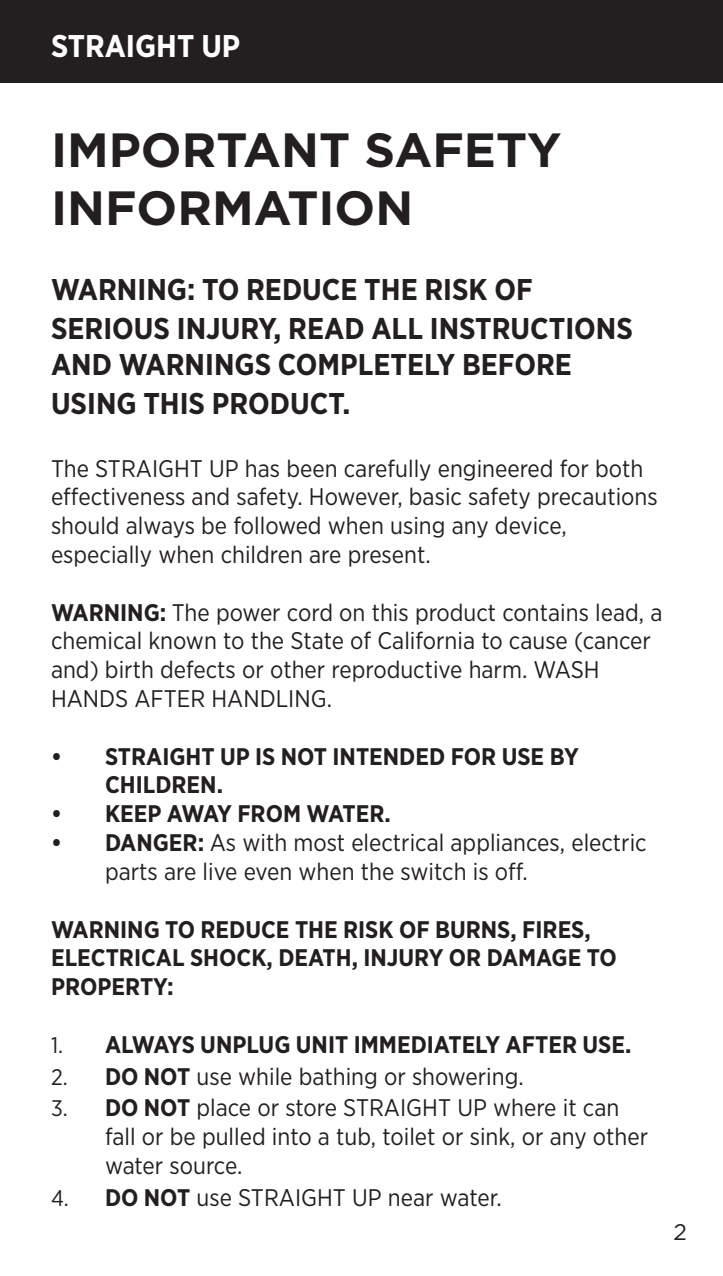
<style>
.page{position:relative;width:723px;height:1276px;background:#fff}
.page>*{position:absolute;margin:0;border:0;box-sizing:border-box;transform-origin:0 0}
.t1{font:700 48px/57.6px "Gotham";color:#231f20}
.t2{font:700 31.5px "Gotham Narrow";color:#fff}
.t3{font:700 30px/39px "Gotham Narrow";color:#231f20}
.t4{font:24px/28.8px "Gotham Narrow";color:#231f20}
.t5{font:700 24px/28.8px "Gotham Narrow";color:#231f20}
.t6{font:22.5px "Gotham";color:#231f20}
.s1{font-weight:700}
.s2{font-weight:400;font-size:22.5px}
.s3{font-size:22.5px}
</style>
<div class="page">
<div style="left:0;top:0;width:723px;height:83px;background:#231f20"></div>
<h2 class="t2" style="left:51px;top:25px;width:191px">STRAIGHT UP</h2>
<h1 class="t1" style="left:51px;top:121px;width:512px">IMPORTANT SAFETY<br>INFORMATION</h1>
<p class="t3" style="left:51px;top:270px;width:583px">WARNING: TO REDUCE THE RISK OF<br>SERIOUS INJURY, READ ALL INSTRUCTIONS</p>
<p class="t3" style="left:51px;top:345px;width:522px">AND WARNINGS COMPLETELY BEFORE<br>USING THIS PRODUCT.</p>
<p class="t4" style="left:51px;top:453px;width:608px">The STRAIGHT UP has been carefully engineered for both effectiveness and safety. However, basic safety precautions should always be followed when using any device, especially when children are present.</p>
<p class="t4" style="left:51px;top:597px;width:613px"><span class="s1">WARNING:</span> The power cord on this product contains lead, a chemical known to the State of California to cause (cancer and) birth defects or other reproductive harm. WASH HANDS AFTER HANDLING.</p>
<p class="t5" style="left:105px;top:741px;width:475px;text-indent:-54px">• STRAIGHT UP IS NOT INTENDED FOR USE BY<br>CHILDREN.</p>
<p class="t5" style="left:51px;top:799px;width:341px">• KEEP AWAY FROM WATER.</p>
<p class="t4" style="left:105px;top:827px;width:543px;text-indent:-54px"><span class="s1">• DANGER:</span> As with most electrical appliances, electric parts are live even when the switch is off.</p>
<p class="t5" style="left:51px;top:914px;width:567px">WARNING TO REDUCE THE RISK OF BURNS, FIRES,<br>ELECTRICAL SHOCK, DEATH, INJURY OR DAMAGE TO<br>PROPERTY:</p>
<p class="t5" style="left:51px;top:1029px;width:582px"><span class="s2">1.</span> ALWAYS UNPLUG UNIT IMMEDIATELY AFTER USE.</p>
<p class="t4" style="left:51px;top:1061px;width:474px"><span class="s3">2.</span> <span class="s1">DO NOT</span> use while bathing or showering.</p>
<p class="t4" style="left:105px;top:1093px;width:545px;text-indent:-54px"><span class="s3">3.</span> <span class="s1">DO NOT</span> place or store STRAIGHT UP where it can fall or be pulled into a tub, toilet or sink, or any other water source.</p>
<p class="t4" style="left:51px;top:1182px;width:452px"><span class="s3">4.</span> <span class="s1">DO NOT</span> use STRAIGHT UP near water.</p>
<p class="t6" style="left:673px;top:1217px;width:15px">2</p>
</div>
